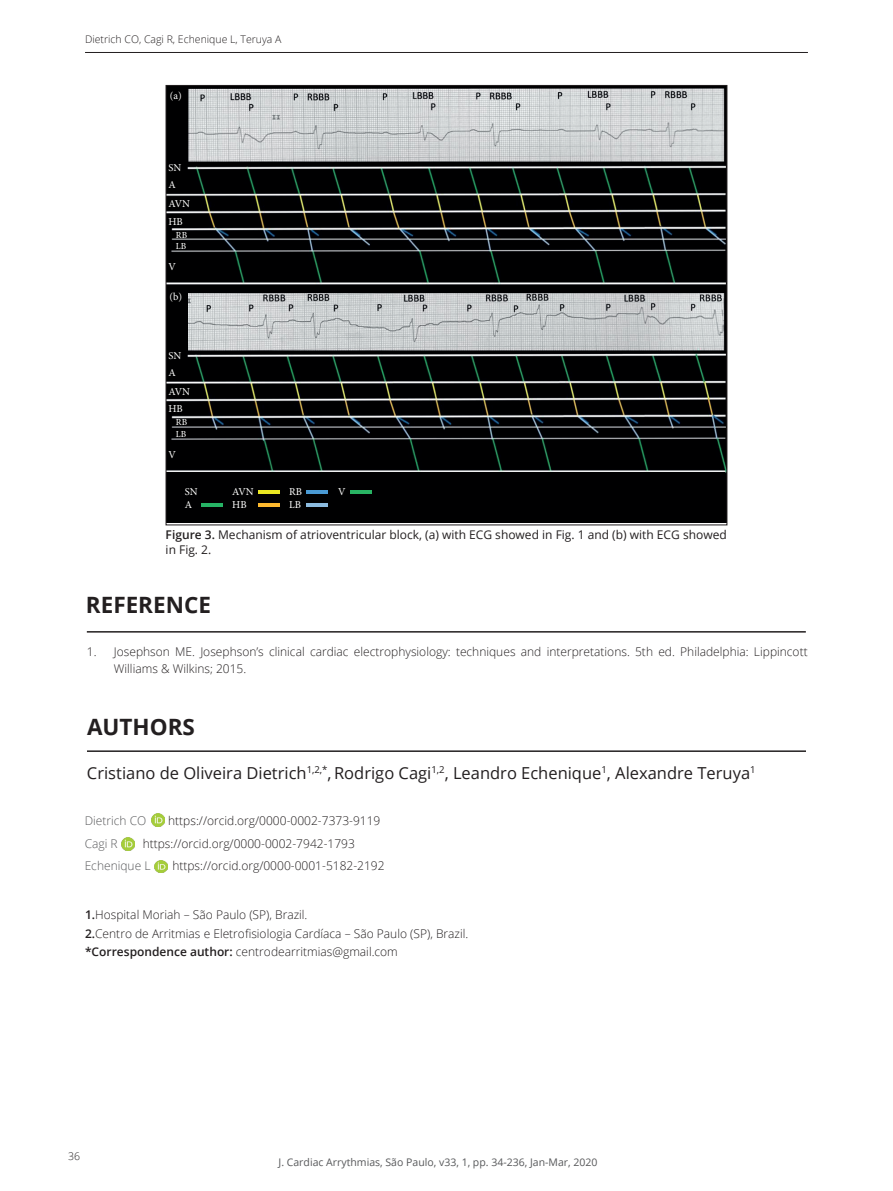
<style>
.page{position:relative;width:893px;height:1191px;background:#fff}
.page>*{position:absolute;margin:0;border:0;box-sizing:border-box;transform-origin:0 0}
.t1{font:700 22.5px "Open Sans";color:#231f20}
.t2{font:16.5px "Open Sans";color:#231f20}
.t3{font:300 12px/18.6px "Open Sans";color:#231f20}
.t4{font:12px/14.4px "Open Sans";color:#231f20}
.t5{font:300 12px "Open Sans";color:#57585a}
.t6{font:10.5px "Open Sans";color:#57585a}
.t7{font:300 10.5px "Open Sans";color:#231f20}
.t8{font:10.5px/12.8px "Minion Pro";color:#fff}
.t9{font:9.3px/11.4px "Minion Pro";color:#fff}
.s1{font-weight:600}
</style>
<div class="page">
<hr style="left:85px;top:52px;width:723px;height:1px;background:#231f20">
<svg style="left:151px;top:813px;width:13px;height:13px"></svg>
<svg style="left:155px;top:860px;width:13px;height:12px"></svg>
<svg style="left:122px;top:838px;width:13px;height:12px"></svg>
<hr style="left:87px;top:631px;width:719px;height:1px;background:#231f20">
<hr style="left:87px;top:750px;width:719px;height:2px;background:#231f20">
<img style="left:168px;top:87px;width:557px;height:436px">
<div style="left:167px;top:87px;width:20px;height:23px;background:#000001"></div>
<div style="left:167px;top:286px;width:20px;height:65px;background:#000001"></div>
<svg style="left:187px;top:288px;width:3px;height:5px"></svg>
<div style="left:166px;top:472px;width:558px;height:53px;background:#000001"></div>
<div style="left:167px;top:449px;width:11px;height:10px;background:#000001"></div>
<div style="left:175px;top:430px;width:15px;height:8px;background:#000001"></div>
<div style="left:167px;top:403px;width:18px;height:10px;background:#000001"></div>
<div style="left:176px;top:419px;width:12px;height:6px;background:#000001"></div>
<div style="left:167px;top:384px;width:24px;height:12px;background:#000001"></div>
<div style="left:167px;top:349px;width:15px;height:12px;background:#000001"></div>
<div style="left:167px;top:366px;width:14px;height:12px;background:#000001"></div>
<div style="left:167px;top:259px;width:15px;height:16px;background:#000001"></div>
<div style="left:175px;top:242px;width:13px;height:7px;background:#000001"></div>
<div style="left:175px;top:231px;width:12px;height:7px;background:#000001"></div>
<div style="left:167px;top:215px;width:16px;height:10px;background:#000001"></div>
<div style="left:167px;top:179px;width:11px;height:11px;background:#000001"></div>
<div style="left:167px;top:198px;width:25px;height:11px;background:#000001"></div>
<div style="left:166px;top:162px;width:18px;height:11px;background:#000001"></div>
<hr style="left:201px;top:503px;width:21px;height:4px;background:#26b365">
<svg style="left:259px;top:490px;width:21px;height:3px"></svg>
<hr style="left:259px;top:503px;width:21px;height:4px;background:#fdb92e">
<svg style="left:306px;top:490px;width:22px;height:3px"></svg>
<hr style="left:306px;top:503px;width:22px;height:4px;background:#8cbbdf">
<svg style="left:350px;top:490px;width:21px;height:3px"></svg>
<p class="t7" style="left:85px;top:32px;width:198px">Dietrich CO, Cagi R, Echenique L, Teruya A</p>
<p class="t8" style="left:170px;top:89px;width:14px">(a)</p>
<p class="t8" style="left:168px;top:159px;width:14px;line-height:17.1px">SN<br>A</p>
<p class="t8" style="left:168px;top:195px;width:23px;line-height:17.4px">AVN<br>HB</p>
<p class="t9" style="left:176px;top:229px;width:13px">RB<br>LB</p>
<p class="t8" style="left:168px;top:261px;width:9px">V</p>
<p class="t8" style="left:170px;top:290px;width:14px">(b)</p>
<p class="t8" style="left:168px;top:347px;width:14px;line-height:17.1px">SN<br>A</p>
<p class="t8" style="left:168px;top:383px;width:23px;line-height:17.4px">AVN<br>HB</p>
<p class="t9" style="left:176px;top:417px;width:13px">RB<br>LB</p>
<p class="t8" style="left:168px;top:448px;width:9px">V</p>
<p class="t8" style="left:185px;top:485px;width:14px">SN<br>A</p>
<p class="t8" style="left:232px;top:485px;width:23px">AVN<br>HB</p>
<p class="t8" style="left:289px;top:485px;width:14px">RB<br>LB</p>
<p class="t8" style="left:338px;top:485px;width:9px">V</p>
<p class="t4" style="left:166px;top:527px;width:563px"><span class="s1">Figure 3.</span> Mechanism of atrioventricular block, (a) with ECG showed in Fig. 1 and (b) with ECG showed in Fig. 2.</p>
<h1 class="t1" style="left:86px;top:588px;width:127px">REFERENCE</h1>
<p class="t3" style="left:114px;top:643px;width:695px;line-height:16.5px;text-indent:-27px">1. Josephson ME. Josephson’s clinical cardiac electrophysiology: techniques and interpretations. 5th ed. Philadelphia: Lippincott<br>Williams &amp; Wilkins; 2015.</p>
<h1 class="t1" style="left:87px;top:711px;width:109px">AUTHORS</h1>
<h2 class="t2" style="left:87px;top:761px;width:670px">Cristiano de Oliveira Dietrich<sup>1,2,*</sup>,Rodrigo Cagi<sup>1,2</sup>, Leandro Echenique<sup>1</sup>, Alexandre Teruya<sup>1</sup></h2>
<p class="t5" style="left:85px;top:812px;width:63px">Dietrich CO</p>
<p class="t3" style="left:168px;top:811px;width:214px">https://orcid.org/0000-0002-7373-9119</p>
<p class="t5" style="left:85px;top:835px;width:35px">Cagi R</p>
<p class="t3" style="left:143px;top:833px;width:214px">https://orcid.org/0000-0002-7942-1793</p>
<p class="t5" style="left:85px;top:857px;width:67px">Echenique L</p>
<p class="t3" style="left:172px;top:856px;width:214px">https://orcid.org/0000-0001-5182-2192</p>
<p class="t3" style="left:85px;top:905px;width:385px"><span class="s1">1.</span>Hospital Moriah – São Paulo (SP), Brazil.<br><span class="s1">2.</span>Centro de Arritmias e Eletrofisiologia Cardíaca – São Paulo (SP), Brazil. <span class="s1">*Correspondence author:</span> centrodearritmias@gmail.com</p>
<p class="t7" style="left:68px;top:1148px;width:13px">36</p>
<p class="t6" style="left:279px;top:1154px;width:320px">J. Cardiac Arrythmias, São Paulo, v33, 1, pp. 34-236, Jan-Mar, 2020</p>
</div>
